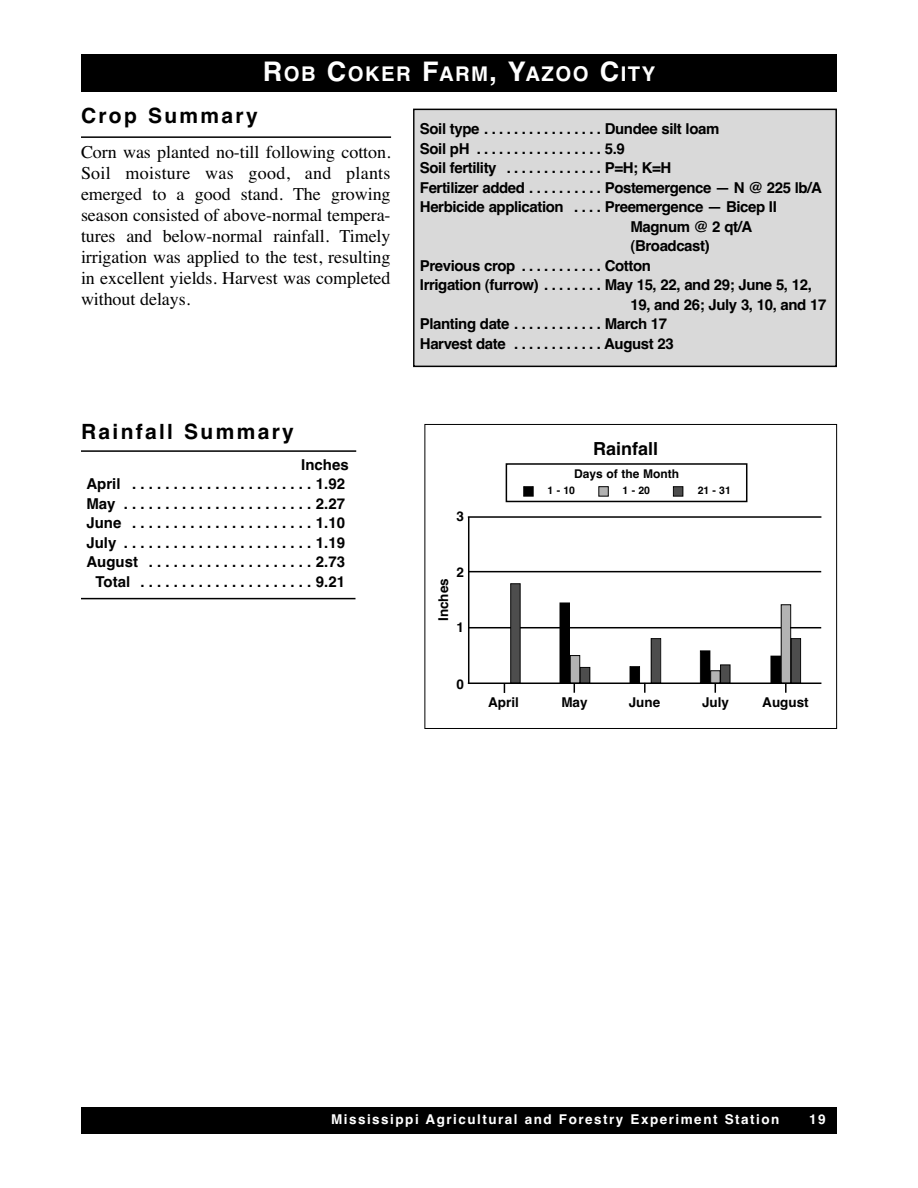
<style>
.page{position:relative;width:918px;height:1188px;background:#fff}
.page>*{position:absolute;margin:0;border:0;box-sizing:border-box;transform-origin:0 0}
.t1{font:700 21px "Helvetica";letter-spacing:.11em;color:#000}
.t2{font:700 20.25px "Helvetica";letter-spacing:.075em;color:#fff}
.t3{font:18px/21px "Times";letter-spacing:-.005em;color:#000;text-align:justify}
.t4{font:700 18px "Helvetica";color:#000}
.t5{font:700 15px "Helvetica";letter-spacing:-.03em;color:#000}
.t6{font:700 15px/19.5px "Helvetica";color:#000;text-align:right}
.t7{font:700 13.5px "Helvetica";letter-spacing:.11em;color:#fff}
.t8{font:700 13.5px "Helvetica";color:#000}
.t9{font:700 12px "Helvetica";color:#000}
.t10{font:700 10.5px "Helvetica";color:#000}
.s1{font-size:27px}
</style>
<div class="page">
<div style="left:81px;top:1107px;width:756px;height:27px;background:#000"></div>
<div style="left:81px;top:54px;width:756px;height:38px;background:#000"></div>
<hr style="left:81px;top:136px;width:310px;height:2px;background:#000">
<div style="left:415px;top:110px;width:420px;height:256px;background:#d9d9d9"></div>
<div style="left:413px;top:109px;width:424px;height:258px;border:2px solid #000"></div>
<div style="left:424px;top:424px;width:413px;height:305px;border:1px solid #000"></div>
<hr style="left:81px;top:450px;width:275px;height:2px;background:#000">
<hr style="left:81px;top:598px;width:275px;height:1px;background:#000">
<hr style="left:468px;top:517px;width:1px;height:166px;background:#000">
<hr style="left:468px;top:683px;width:353px;height:1px;background:#000">
<hr style="left:469px;top:627px;width:352px;height:1px;background:#000">
<hr style="left:469px;top:571px;width:352px;height:1px;background:#000">
<hr style="left:468px;top:516px;width:353px;height:2px;background:#000">
<div style="left:506px;top:463px;width:241px;height:39px;border:2px solid #000"></div>
<div style="left:524px;top:487px;width:9px;height:9px;background:#000"></div>
<div style="left:523px;top:486px;width:11px;height:11px;border:1px solid #000"></div>
<div style="left:630px;top:667px;width:9px;height:16px;background:#000"></div>
<div style="left:630px;top:666px;width:10px;height:17px;border:1px solid #000"></div>
<div style="left:701px;top:651px;width:9px;height:32px;background:#000"></div>
<div style="left:700px;top:651px;width:10px;height:32px;border:1px solid #000"></div>
<div style="left:771px;top:657px;width:9px;height:26px;background:#000"></div>
<div style="left:771px;top:656px;width:10px;height:27px;border:1px solid #000"></div>
<div style="left:560px;top:603px;width:9px;height:80px;background:#000"></div>
<div style="left:560px;top:603px;width:10px;height:80px;border:1px solid #000"></div>
<div style="left:599px;top:487px;width:9px;height:9px;background:#b3b3b3"></div>
<div style="left:598px;top:486px;width:11px;height:11px;border:1px solid #000"></div>
<div style="left:571px;top:656px;width:8px;height:27px;background:#b3b3b3"></div>
<div style="left:570px;top:655px;width:10px;height:28px;border:1px solid #000"></div>
<div style="left:721px;top:665px;width:9px;height:18px;background:#4d4d4d"></div>
<div style="left:720px;top:665px;width:10px;height:18px;border:1px solid #000"></div>
<div style="left:652px;top:639px;width:8px;height:44px;background:#4d4d4d"></div>
<div style="left:651px;top:638px;width:10px;height:45px;border:1px solid #000"></div>
<div style="left:674px;top:487px;width:9px;height:9px;background:#4d4d4d"></div>
<div style="left:673px;top:486px;width:10px;height:11px;border:1px solid #000"></div>
<div style="left:711px;top:671px;width:9px;height:12px;background:#b3b3b3"></div>
<div style="left:710px;top:670px;width:11px;height:13px;border:1px solid #000"></div>
<div style="left:791px;top:639px;width:9px;height:44px;background:#4d4d4d"></div>
<div style="left:791px;top:638px;width:10px;height:45px;border:1px solid #000"></div>
<div style="left:782px;top:605px;width:8px;height:78px;background:#b3b3b3"></div>
<div style="left:781px;top:604px;width:10px;height:79px;border:1px solid #000"></div>
<div style="left:581px;top:668px;width:8px;height:15px;background:#4d4d4d"></div>
<div style="left:580px;top:667px;width:10px;height:16px;border:1px solid #000"></div>
<div style="left:511px;top:584px;width:9px;height:99px;background:#4d4d4d"></div>
<div style="left:510px;top:583px;width:11px;height:100px;border:1px solid #000"></div>
<svg style="left:644px;top:684px;width:2px;height:9px"></svg>
<svg style="left:785px;top:684px;width:2px;height:9px"></svg>
<h2 class="t2" style="left:263px;top:67px;width:394px"><span class="s1">R</span>OB <span class="s1">C</span>OKER <span class="s1">F</span>ARM<span class="s1">, Y</span>AZOO <span class="s1">C</span>ITY</h2>
<h1 class="t1" style="left:81px;top:108px;width:178px">Crop Summary</h1>
<p class="t3" style="left:81px;top:144px;width:311px">Corn was planted no-till following cotton.<br>Soil moisture was good, and plants emerged to a good stand. The growing season consisted of above-normal tempera&shy;tures and below-normal rainfall. Timely irrigation was applied to the test, resulting in excellent yields. Harvest was completed without delays.</p>
<h1 class="t1" style="left:81px;top:424px;width:214px">Rainfall Summary</h1>
<p class="t6" style="left:86px;top:456px;width:264px">Inches<br>April . . . . . . . . . . . . . . . . . . . . . . 1.92<br>May . . . . . . . . . . . . . . . . . . . . . . . 2.27<br>June . . . . . . . . . . . . . . . . . . . . . . 1.10<br>July . . . . . . . . . . . . . . . . . . . . . . . 1.19<br>August . . . . . . . . . . . . . . . . . . . . 2.73<br>Total . . . . . . . . . . . . . . . . . . . . . 9.21</p>
<p class="t5" style="left:420px;top:124px;width:301px">Soil type . . . . . . . . . . . . . . . . Dundee silt loam</p>
<p class="t5" style="left:420px;top:143px;width:206px">Soil pH . . . . . . . . . . . . . . . . . 5.9</p>
<p class="t5" style="left:420px;top:163px;width:253px">Soil fertility . . . . . . . . . . . . . P=H; K=H</p>
<p class="t5" style="left:420px;top:182px;width:404px">Fertilizer added . . . . . . . . . . Postemergence — N @ 225 lb/A</p>
<p class="t5" style="left:420px;top:202px;width:358px">Herbicide application . . . . Preemergence — Bicep II</p>
<p class="t5" style="left:631px;top:221px;width:123px">Magnum @ 2 qt/A</p>
<p class="t5" style="left:631px;top:241px;width:81px">(Broadcast)</p>
<p class="t5" style="left:420px;top:260px;width:232px">Previous crop . . . . . . . . . . . Cotton</p>
<p class="t5" style="left:420px;top:280px;width:393px">Irrigation (furrow) . . . . . . . . May 15, 22, and 29; June 5, 12,</p>
<p class="t5" style="left:631px;top:299px;width:197px">19, and 26; July 3, 10, and 17</p>
<p class="t5" style="left:420px;top:319px;width:249px">Planting date . . . . . . . . . . . . March 17</p>
<p class="t5" style="left:420px;top:338px;width:255px">Harvest date . . . . . . . . . . . . August 23</p>
<p class="t4" style="left:593px;top:442px;width:66px">Rainfall</p>
<p class="t9" style="left:574px;top:469px;width:106px">Days of the Month</p>
<p class="t8" style="left:457px;top:511px;width:9px">3</p>
<p class="t8" style="left:439px;top:621px;width:44px;rotate:-90deg">Inches</p>
<p class="t8" style="left:457px;top:567px;width:9px">2</p>
<p class="t8" style="left:457px;top:622px;width:9px">1</p>
<p class="t8" style="left:457px;top:679px;width:9px">0</p>
<p class="t10" style="left:548px;top:487px;width:29px">1 - 10</p>
<p class="t10" style="left:623px;top:487px;width:29px">1 - 20</p>
<p class="t10" style="left:698px;top:487px;width:35px">21 - 31</p>
<p class="t8" style="left:488px;top:698px;width:32px">April</p>
<p class="t8" style="left:561px;top:698px;width:28px">May</p>
<p class="t8" style="left:629px;top:698px;width:33px">June</p>
<p class="t8" style="left:702px;top:698px;width:29px">July</p>
<p class="t8" style="left:762px;top:698px;width:48px">August</p>
<p class="t7" style="left:331px;top:1115px;width:450px">Mississippi Agricultural and Forestry Experiment Station</p>
<p class="t7" style="left:809px;top:1115px;width:18px">19</p>
</div>
